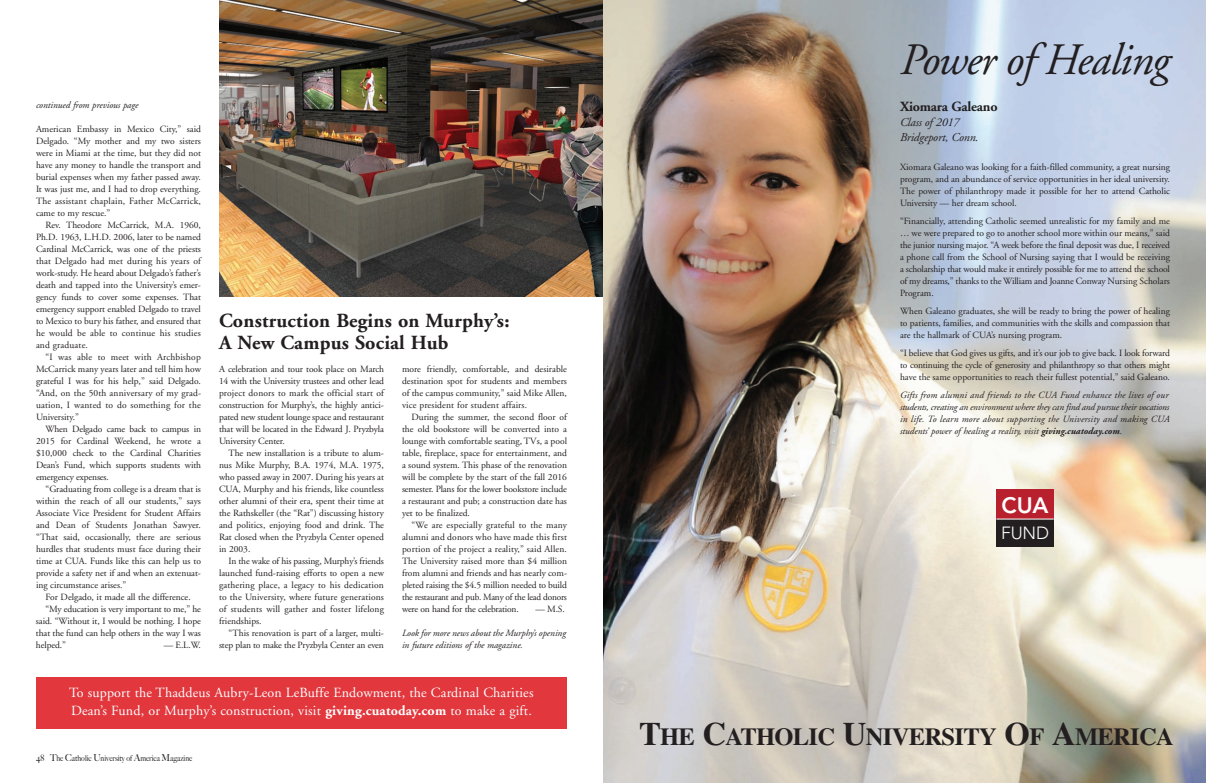
<style>
.page{position:relative;width:1206px;height:783px;background:#fff}
.page>*{position:absolute;margin:0;border:0;box-sizing:border-box;transform-origin:0 0}
.t1{font:italic 44.9px "Adobe Garamond";letter-spacing:-.025em;color:#231f20}
.t2{font:700 24.5px "Times";letter-spacing:-.025em;color:#231f20}
.t3{font:800 22.2px "Avenir LT Std";color:#fff}
.t4{font:700 20px/22px "Adobe Garamond";letter-spacing:.01em;color:#231f20}
.t5{font:300 17.6px "Avenir LT Std";color:#fff}
.t6{font:14px/18px "Adobe Garamond";letter-spacing:.01em;color:#fff}
.t7{font:700 14px "Adobe Garamond";letter-spacing:-.015em;color:#231f20}
.t8{font:italic 12px/15px "Adobe Garamond";letter-spacing:-.01em;color:#231f20}
.t9{font:9.5px/12px "Adobe Garamond";color:#231f20;text-align:justify}
.t10{font:italic 9.5px/12px "Adobe Garamond";color:#231f20}
.t11{font:500 8px "Big Caslon";color:#231f20;scale:.9 1}
.s1{font-weight:700}
.s2{font-size:9px}
.s3{font-size:9.6px}
.s4{font-style:normal}
.s5{font-size:32.7px}
</style>
<div class="page">
<img style="left:219px;top:0;width:384px;height:296px">
<div style="left:36px;top:677px;width:531px;height:52px;background:#e1373d"></div>
<img style="left:603px;top:0;width:603px;height:783px">
<div style="left:996px;top:518px;width:58px;height:29px;background:#231f20"></div>
<div style="left:996px;top:490px;width:58px;height:29px;background:#b9202e"></div>
<hr style="left:996px;top:519px;width:58px;height:1px;background:#fff">
<p class="t10" style="left:36px;top:100px;width:104px">continued from previous page</p>
<p class="t9" style="left:36px;top:124px;width:167px">American Embassy in Mexico City,” said Delgado. “My mother and my two sisters were in Miami at the time, but they did not have any money to handle the transport and burial expenses when my father passed away.<br>It was just me, and I had to drop everything.<br>The assistant chaplain, Father McCarrick, came to my rescue.”</p>
<p class="t9" style="left:36px;top:220px;width:167px;text-indent:10px">Rev. Theodore McCarrick, M.A. 1960, Ph.D. 1963, L.H.D. 2006, later to be named Cardinal McCarrick, was one of the priests that Delgado had met during his years of work-study. He heard about Delgado’s father’s death and tapped into the University’s emer&shy;gency funds to cover some expenses. That emergency support enabled Delgado to travel to Mexico to bury his father, and ensured that he would be able to continue his studies and graduate.</p>
<p class="t9" style="left:36px;top:352px;width:167px;text-indent:10px">“I was able to meet with Archbishop McCarrick many years later and tell him how grateful I was for his help,” said Delgado. “And, on the 50th anniversary of my grad&shy;uation, I wanted to do something for the University.”</p>
<p class="t9" style="left:36px;top:424px;width:167px;text-indent:10px">When Delgado came back to campus in 2015 for Cardinal Weekend, he wrote a $10,000 check to the Cardinal Charities Dean’s Fund, which supports students with emergency expenses.</p>
<p class="t9" style="left:36px;top:484px;width:167px;text-indent:10px">“Graduating from college is a dream that is within the reach of all our students,” says Associate Vice President for Student Affairs and Dean of Students Jonathan Sawyer. “That said, occasionally, there are serious hurdles that students must face during their time at CUA. Funds like this can help us to provide a safety net if and when an extenuat&shy;ing circumstance arises.”</p>
<p class="t9" style="left:46px;top:592px;width:147px">For Delgado, it made all the difference.</p>
<p class="t9" style="left:46px;top:604px;width:157px">“My education is very important to me,” he</p>
<p class="t9" style="left:36px;top:616px;width:167px">said. “Without it, I would be nothing. I hope</p>
<p class="t9" style="left:36px;top:628px;width:166px">that the fund can help others in the way I was</p>
<p class="t9" style="left:36px;top:640px;width:31px">helped.”</p>
<p class="t9" style="left:164px;top:640px;width:39px">— E.L.W.</p>
<h3 class="t4" style="left:219px;top:312px;width:292px">Construction Begins on Murphy’s:<br>A New Campus Social Hub</h3>
<p class="t9" style="left:219px;top:364px;width:167px">A celebration and tour took place on March 14 with the University trustees and other lead project donors to mark the official start of construction for Murphy’s, the highly antici&shy;pated new student lounge space and restaurant that will be located in the Edward J. Pryzbyla University Center.</p>
<p class="t9" style="left:219px;top:448px;width:167px;text-indent:10px">The new installation is a tribute to alum&shy;nus Mike Murphy, B.A. 1974, M.A. 1975, who passed away in 2007. During his years at CUA, Murphy and his friends, like countless other alumni of their era, spent their time at the Rathskeller (the “Rat”) discussing history and politics, enjoying food and drink. The Rat closed when the Pryzbyla Center opened in 2003.</p>
<p class="t9" style="left:219px;top:556px;width:167px;text-indent:10px">In the wake of his passing, Murphy’s friends launched fund-raising efforts to open a new gathering place, a legacy to his dedication to the University, where future generations of students will gather and foster lifelong friendships.</p>
<p class="t9" style="left:219px;top:628px;width:167px;text-align:right">“This renovation is part of a larger, multi&shy;step plan to make the Pryzbyla Center an even</p>
<p class="t9" style="left:402px;top:364px;width:167px">more friendly, comfortable, and desirable destination spot for students and members of the campus community,” said Mike Allen, vice president for student affairs.</p>
<p class="t9" style="left:402px;top:412px;width:167px;text-indent:10px">During the summer, the second floor of the old bookstore will be converted into a lounge with comfortable seating, TVs, a pool table, fireplace, space for entertainment, and a sound system. This phase of the renovation will be complete by the start of the fall 2016 semester. Plans for the lower bookstore include a restaurant and pub; a construction date has yet to be finalized.</p>
<p class="t9" style="left:402px;top:520px;width:167px;text-indent:10px">“We are especially grateful to the many alumni and donors who have made this first portion of the project a reality,” said Allen.<br>The University raised more than $4 million from alumni and friends and has nearly com&shy;pleted raising the $4.5 million needed to build the restaurant and pub. Many of the lead donors were on hand for the celebration.</p>
<p class="t9" style="left:536px;top:604px;width:31px">— M.S.</p>
<p class="t10" style="left:402px;top:628px;width:166px">Look for more news about the Murphy’s opening in future editions of the magazine.</p>
<h3 class="t6" style="left:69px;top:685px;width:466px">To support the Thaddeus Aubry-Leon LeBuffe Endowment, the Cardinal Charities<br>Dean’s Fund, or Murphy’s construction, visit <span class="s1">giving.cuatoday.com</span> to make a gift.</h3>
<p class="t11" style="left:36px;top:753px;width:175px"><span class="s2">48</span> <span class="s3">T</span>he <span class="s3">C</span>atholic <span class="s3">U</span>niversity of <span class="s3">A</span>merica <span class="s3">M</span>agazine</p>
<h1 class="t1" style="left:900px;top:42px;width:271px">Power of Healing</h1>
<h3 class="t7" style="left:900px;top:101px;width:99px">Xiomara Galeano</h3>
<p class="t8" style="left:900px;top:116px;width:80px">Class of 2017<br>Bridgeport, Conn.</p>
<p class="t9" style="left:900px;top:162px;width:271px">Xiomara Galeano was looking for a faith-filled community, a great nursing program, and an abundance of service opportunities in her ideal university.<br>The power of philanthropy made it possible for her to attend Catholic University — her dream school.</p>
<p class="t9" style="left:900px;top:216px;width:271px">“Financially, attending Catholic seemed unrealistic for my family and me … we were prepared to go to another school more within our means,” said the junior nursing major. “A week before the final deposit was due, I received a phone call from the School of Nursing saying that I would be receiving a scholarship that would make it entirely possible for me to attend the school of my dreams,” thanks to the William and Joanne Conway Nursing Scholars Program.</p>
<p class="t9" style="left:900px;top:306px;width:271px">When Galeano graduates, she will be ready to bring the power of healing to patients, families, and communities with the skills and compassion that are the hallmark of CUA’s nursing program.</p>
<p class="t9" style="left:900px;top:348px;width:272px">“I believe that God gives us gifts, and it’s our job to give back. I look forward to continuing the cycle of generosity and philanthropy so that others might have the same opportunities to reach their fullest potential,” said Galeano.</p>
<p class="t10" style="left:900px;top:390px;width:271px;text-align:justify">Gifts from alumni and friends to the CUA Fund enhance the lives of our students, creating an environment where they can find and pursue their vocations in life. To learn more about supporting the University and making CUA students’ power of healing a reality, visit <span class="s1">giving.cuatoday.com</span><span class="s4">.</span></p>
<h3 class="t3" style="left:1002px;top:496px;width:48px">CUA</h3>
<h3 class="t5" style="left:1001px;top:526px;width:50px">FUND</h3>
<h2 class="t2" style="left:639px;top:729px;width:536px"><span class="s5">T</span>HE <span class="s5">C</span>ATHOLIC <span class="s5">U</span>NIVERSITY <span class="s5">O</span>F <span class="s5">A</span>MERICA</h2>
</div>
